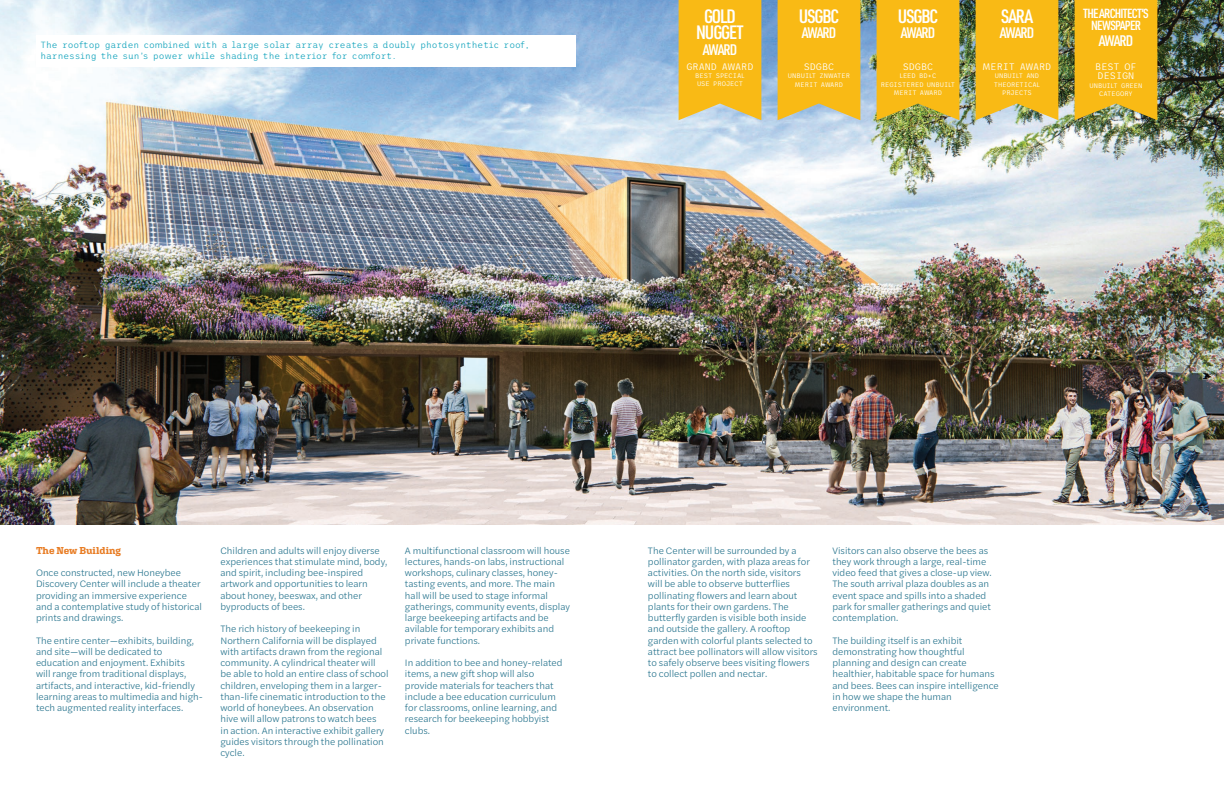
<style>
.page{position:relative;width:1224px;height:792px;background:#fff}
.page>*{position:absolute;margin:0;border:0;box-sizing:border-box;transform-origin:0 0}
.t1{font:600 19px/16.7px "URWDIN Cond";letter-spacing:-.06em;color:#fff;text-align:center}
.t2{font:600 15px "URWDIN Cond";letter-spacing:-.065em;color:#fff}
.t3{font:600 13px/11.7px "URWDIN Cond";letter-spacing:-.06em;color:#fff;text-align:center}
.t4{font:700 10px "Aglet Slab";letter-spacing:-.005em;color:#e87d25}
.t5{font:300 9.8px/11.3px "Halyard Text";color:#1b6c87}
.t6{font:100 9.4px/9.4px "Trispace";color:#fff}
.t7{font:100 9px/11px "Trispace";color:#25abc2}
.t8{font:100 6.6px/8.5px "Trispace";color:#fff;text-align:center}
</style>
<div class="page">
<img style="left:0;top:0;width:1224px;height:524px">
<svg style="left:679px;top:0;width:82px;height:120px;background:#f4bb23"></svg>
<svg style="left:778px;top:0;width:82px;height:120px;background:#f4bb23"></svg>
<svg style="left:877px;top:0;width:82px;height:120px;background:#f1b719"></svg>
<svg style="left:976px;top:0;width:82px;height:120px;background:#f3b91f"></svg>
<svg style="left:1075px;top:0;width:82px;height:120px;background:#f0b71b"></svg>
<div style="left:36px;top:35px;width:540px;height:31px;background:#fff"></div>
<p class="t7" style="left:40px;top:39px;width:490px">The rooftop garden combined with a large solar array creates a doubly photosynthetic roof, harnessing the sun’s power while shading the interior for comfort.</p>
<h1 class="t1" style="left:696px;top:7px;width:49px">GOLD<br>NUGGET</h1>
<h2 class="t2" style="left:703px;top:40px;width:36px">AWARD</h2>
<p class="t6" style="left:687px;top:61px;width:68px">GRAND AWARD</p>
<p class="t8" style="left:695px;top:72px;width:51px;line-height:7.5px;text-align:left">BEST SPECIAL<br>USE PROJECT</p>
<h1 class="t1" style="left:799px;top:7px;width:42px">USGBC</h1>
<h2 class="t2" style="left:802px;top:23px;width:36px">AWARD</h2>
<p class="t6" style="left:804px;top:61px;width:32px">SDGBC</p>
<p class="t8" style="left:788px;top:71px;width:64px">UNBUILT ZNWATER<br>MERIT AWARD</p>
<h1 class="t1" style="left:898px;top:7px;width:42px">USGBC</h1>
<h2 class="t2" style="left:901px;top:23px;width:36px">AWARD</h2>
<p class="t6" style="left:903px;top:61px;width:32px">SDGBC</p>
<p class="t8" style="left:881px;top:71px;width:76px">LEED BD+C<br>REGISTERED UNBUILT<br>MERIT AWARD</p>
<h1 class="t1" style="left:1001px;top:7px;width:33px">SARA</h1>
<h2 class="t2" style="left:1000px;top:23px;width:36px">AWARD</h2>
<p class="t6" style="left:983px;top:61px;width:70px">MERIT AWARD</p>
<p class="t8" style="left:994px;top:71px;width:48px">UNBUILT AND<br>THEORETICAL<br>PRJECTS</p>
<h3 class="t3" style="left:1083px;top:7px;width:67px">THE ARCHITECT’S<br>NEWSPAPER</h3>
<h2 class="t2" style="left:1099px;top:30px;width:36px">AWARD</h2>
<p class="t6" style="left:1095px;top:61px;width:43px">BEST OF<br>DESIGN</p>
<p class="t8" style="left:1089px;top:81px;width:55px">UNBUILT GREEN<br>CATEGORY</p>
<p class="t4" style="left:36px;top:544px;width:86px">The New Building</p>
<p class="t5" style="left:36px;top:567px;width:167px">Once constructed, new Honeybee Discovery Center will include a theater providing an immersive experience and a contemplative study of historical prints and drawings.</p>
<p class="t5" style="left:36px;top:634px;width:169px">The entire center—exhibits, building, and site—will be dedicated to education and enjoyment. Exhibits<br>will range from traditional displays, artifacts, and interactive, kid-friendly learning areas to multimedia and high&shy;tech augmented reality interfaces.</p>
<p class="t5" style="left:220px;top:544px;width:168px">Children and adults will enjoy diverse experiences that stimulate mind, body, and spirit, including bee-inspired artwork and opportunities to learn about honey, beeswax, and other byproducts of bees.</p>
<p class="t5" style="left:220px;top:623px;width:170px">The rich history of beekeeping in Northern California will be displayed with artifacts drawn from the regional community. A cylindrical theater will be able to hold an entire class of school children, enveloping them in a larger&shy;than-life cinematic introduction to the world of honeybees. An observation hive will allow patrons to watch bees<br>in action. An interactive exhibit gallery guides visitors through the pollination cycle.</p>
<p class="t5" style="left:405px;top:544px;width:167px">A multifunctional classroom will house lectures, hands-on labs, instructional workshops, culinary classes, honey&shy;tasting events, and more. The main hall will be used to stage informal gatherings, community events, display large beekeeping artifacts and be avilable for temporary exhibits and private functions.</p>
<p class="t5" style="left:405px;top:657px;width:159px">In addition to bee and honey-related items, a new gift shop will also provide materials for teachers that include a bee education curriculum for classrooms, online learning, and research for beekeeping hobbyist clubs.</p>
<p class="t5" style="left:648px;top:544px;width:171px">The Center will be surrounded by a pollinator garden, with plaza areas for activities. On the north side, visitors will be able to observe butterflies pollinating flowers and learn about plants for their own gardens. The butterfly garden is visible both inside and outside the gallery. A rooftop garden with colorful plants selected to attract bee pollinators will allow visitors to safely observe bees visiting flowers to collect pollen and nectar.</p>
<p class="t5" style="left:832px;top:544px;width:161px">Visitors can also observe the bees as they work through a large, real-time video feed that gives a close-up view.<br>The south arrival plaza doubles as an event space and spills into a shaded park for smaller gatherings and quiet contemplation.</p>
<p class="t5" style="left:832px;top:634px;width:168px">The building itself is an exhibit demonstrating how thoughtful planning and design can create healthier, habitable space for humans and bees. Bees can inspire intelligence in how we shape the human environment.</p>
</div>
